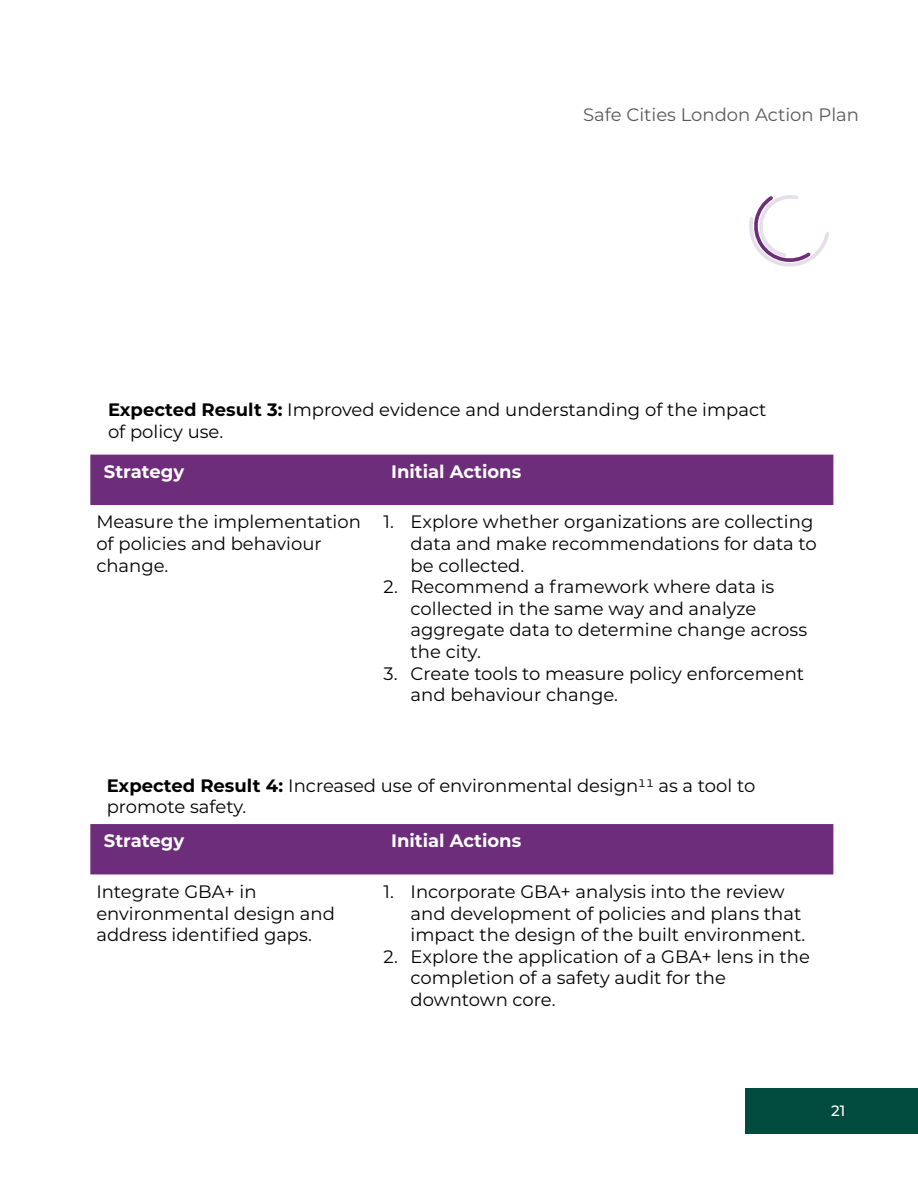
<style>
.page{position:relative;width:918px;height:1188px;background:#fff}
.page>*{position:absolute;margin:0;border:0;box-sizing:border-box;transform-origin:0 0}
.Paragraph_Body_Copy{font:18px/21.6px "Montserrat";color:#000}
.Call_out_text{font:700 18px "Montserrat";color:#fff}
.t1{font:18px "Montserrat";color:#58595b}
.Paragraph_Body_Copy-2{font:700 18px "Montserrat";color:#fff}
.t2{font:500 15px "Montserrat";color:#fff}
.s1{font-weight:700}
</style>
<div class="page">
<div style="left:745px;top:1089px;width:173px;height:45px;background:#004b3d"></div>
<div style="left:90px;top:455px;width:743px;height:50px;background:#6d2d7a"></div>
<div style="left:90px;top:824px;width:743px;height:50px;background:#6d2d7a"></div>
<svg style="left:749px;top:195px;width:80px;height:72px"></svg>
<p class="t1" style="left:583px;top:102px;width:277px">Safe Cities London Action Plan</p>
<p class="Paragraph_Body_Copy" style="left:108px;top:399px;width:660px"><span class="s1">Expected Result 3:</span> Improved evidence and understanding of the impact of policy use.</p>
<p class="Paragraph_Body_Copy-2" style="left:104px;top:459px;width:82px">Strategy</p>
<p class="Call_out_text" style="left:391px;top:459px;width:132px">Initial Actions</p>
<p class="Paragraph_Body_Copy" style="left:96px;top:511px;width:266px">Measure the implementation of policies and behaviour change.</p>
<p class="Paragraph_Body_Copy" style="left:411px;top:511px;width:408px;text-indent:-27px">1. Explore whether organizations are collecting data and make recommendations for data to be collected.</p>
<p class="Paragraph_Body_Copy" style="left:411px;top:575px;width:398px;text-indent:-27px">2. Recommend a framework where data is collected in the same way and analyze aggregate data to determine change across the city.</p>
<p class="Paragraph_Body_Copy" style="left:411px;top:662px;width:395px;text-indent:-27px">3. Create tools to measure policy enforcement and behaviour change.</p>
<p class="Paragraph_Body_Copy" style="left:107px;top:774px;width:650px"><span class="s1">Expected Result 4:</span> Increased use of environmental design11 as a tool to promote safety.</p>
<p class="Paragraph_Body_Copy-2" style="left:104px;top:828px;width:82px">Strategy</p>
<p class="Call_out_text" style="left:391px;top:828px;width:132px">Initial Actions</p>
<p class="Paragraph_Body_Copy" style="left:96px;top:880px;width:240px">Integrate GBA+ in environmental design and address identified gaps.</p>
<p class="Paragraph_Body_Copy" style="left:411px;top:880px;width:396px;text-indent:-27px">1. Incorporate GBA+ analysis into the review and development of policies and plans that impact the design of the built environment.</p>
<p class="Paragraph_Body_Copy" style="left:411px;top:945px;width:401px;text-indent:-27px">2. Explore the application of a GBA+ lens in the completion of a safety audit for the downtown core.</p>
<p class="t2" style="left:831px;top:1100px;width:16px">21</p>
</div>
